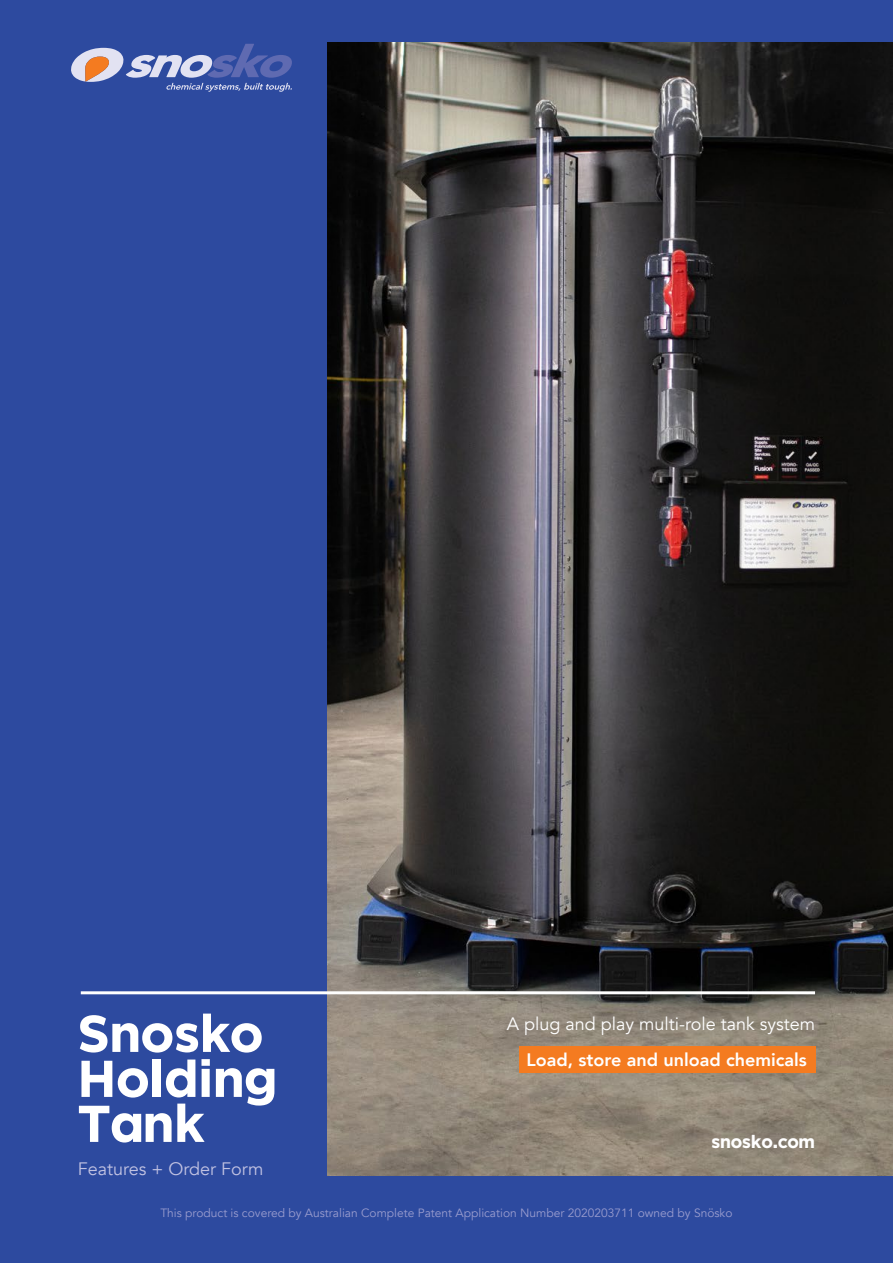
<style>
.page{position:relative;width:893px;height:1263px;background:#2d4a9f}
.page>*{position:absolute;margin:0;border:0;box-sizing:border-box;transform-origin:0 0}
.t1{font:700 52.5px/45px "Smythe Sans";color:#fff}
.t2{font:18px "Avenir";color:#fff}
.t3{font:800 18px "Avenir";color:#fff}
.t4{font:18px "Avenir";color:#c1c2e2}
.t5{font:700 18px "Smythe Sans";color:#fff}
.t6{font:12px "Avenir";color:#999cce}
</style>
<div class="page">
<img style="left:327px;top:43px;width:566px;height:1133px">
<hr style="left:81px;top:991px;width:734px;height:3px;background:#fff">
<div style="left:519px;top:1046px;width:296px;height:26px;background:#f47b20"></div>
<svg style="left:71px;top:44px;width:221px;height:48px"></svg>
<h1 class="t1" style="left:78px;top:1009px;width:201px">Snosko<br>Holding<br>Tank</h1>
<h2 class="t2" style="left:507px;top:1013px;width:310px">A plug and play multi-role tank system</h2>
<h2 class="t3" style="left:527px;top:1045px;width:282px">Load, store and unload chemicals</h2>
<h2 class="t5" style="left:711px;top:1131px;width:105px">snosko.com</h2>
<h2 class="t4" style="left:78px;top:1158px;width:187px">Features + Order Form</h2>
<p class="t6" style="left:160px;top:1205px;width:574px">This product is covered by Australian Complete Patent Application Number 2020203711 owned by Snösko</p>
</div>
